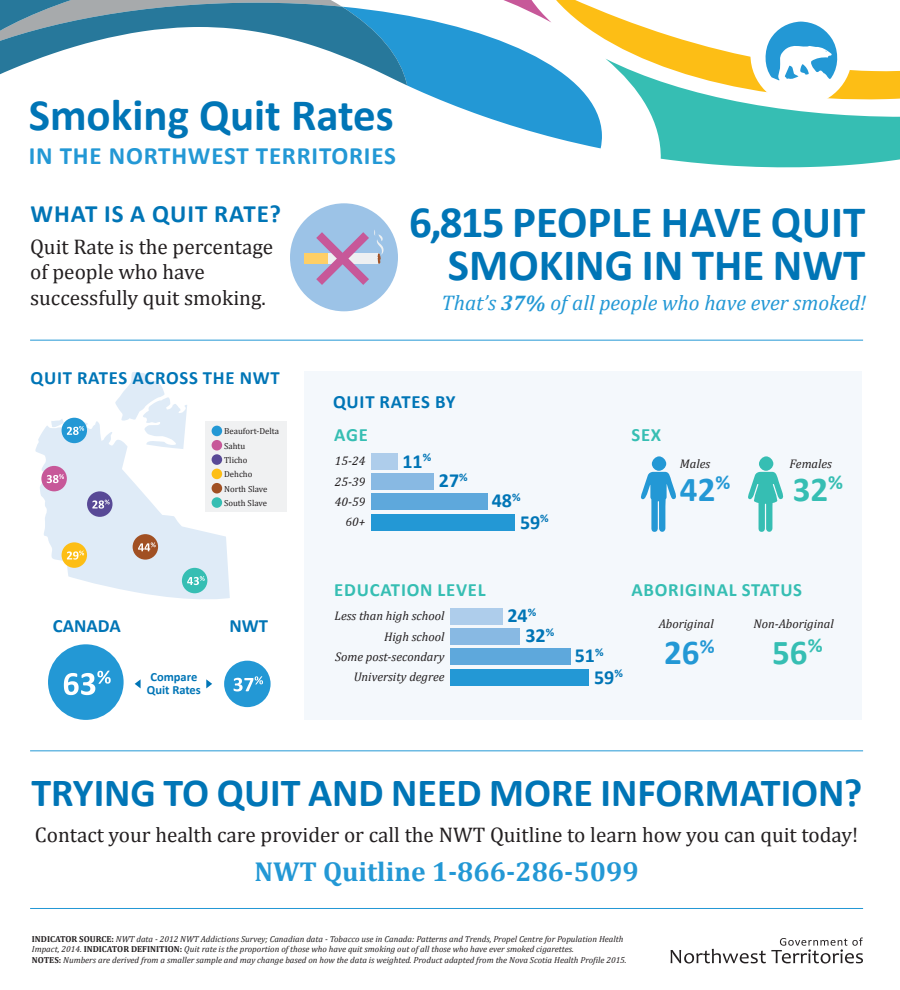
<style>
.page{position:relative;width:900px;height:990px;background:#fff}
.page>*{position:absolute;margin:0;border:0;box-sizing:border-box;transform-origin:0 0}
.t1{font:700 45px/42.5px "Calibri";color:#0075b6;text-align:right}
.t2{font:700 40px "Calibri";color:#0075b6}
.t3{font:700 35px "Calibri";color:#2398d5}
.t4{font:700 35px "Calibri";color:#36beb3}
.t5{font:700 27.5px "Cambria";color:#2398d5}
.t6{font:700 25px "Calibri";letter-spacing:.03em;color:#2398d5}
.t7{font:700 25px "Calibri";letter-spacing:.04em;color:#0075b6}
.t8{font:21.25px/25.5px "Cambria";color:#231f20}
.t9{font:italic 21.25px "Cambria";color:#2398d5}
.t10{font:700 20px "Calibri";color:#0075b6}
.t11{font:700 18.75px "Calibri";letter-spacing:.04em;color:#0075b6}
.t12{font:700 18.75px "Calibri";letter-spacing:.04em;color:#36beb3}
.t13{font:italic 12.5px "Cambria";color:#231f20}
.t14{font:700 12.5px "Calibri";color:#0075b6}
.t15{font:italic 8.75px/10.5px "Cambria";color:#231f20}
.t16{font:8.75px "Cambria";color:#231f20}
.s1{font-weight:700}
.s2{font-weight:700;font-style:normal}
</style>
<div class="page">
<svg style="left:494px;top:103px;width:108px;height:45px;fill:#2398d5"></svg>
<svg style="left:551px;top:0;width:79px;height:103px"></svg>
<svg style="left:0;top:0;width:551px;height:120px"></svg>
<div style="left:304px;top:372px;width:558px;height:348px;background:#f4f8fc"></div>
<svg style="left:671px;top:937px;width:192px;height:27px"></svg>
<div style="left:290px;top:203px;width:108px;height:108px;background:#9cc3e7;border-radius:50%"></div>
<div style="left:304px;top:253px;width:24px;height:11px;background:#fecf66"></div>
<svg style="left:316px;top:230px;width:68px;height:55px"></svg>
<svg style="left:35px;top:421px;width:195px;height:178px;fill:#dfebf7"></svg>
<svg style="left:115px;top:372px;width:72px;height:77px"></svg>
<div style="left:62px;top:418px;width:25px;height:25px;background:#2398d5;border-radius:50%"></div>
<svg style="left:51px;top:419px;width:33px;height:16px"></svg>
<div style="left:41px;top:466px;width:26px;height:25px;background:#c75899;border-radius:50%"></div>
<svg style="left:47px;top:474px;width:17px;height:9px"></svg>
<div style="left:87px;top:491px;width:26px;height:26px;background:#584996;border-radius:50%"></div>
<svg style="left:92px;top:500px;width:18px;height:9px"></svg>
<div style="left:62px;top:542px;width:25px;height:26px;background:#fdbe15;border-radius:50%"></div>
<svg style="left:67px;top:551px;width:17px;height:9px"></svg>
<div style="left:133px;top:534px;width:25px;height:26px;background:#a15023;border-radius:50%"></div>
<svg style="left:138px;top:542px;width:18px;height:9px"></svg>
<div style="left:182px;top:568px;width:25px;height:25px;background:#36beb3;border-radius:50%"></div>
<svg style="left:187px;top:576px;width:18px;height:9px"></svg>
<div style="left:205px;top:421px;width:82px;height:91px;background:#f0f1f2"></div>
<div style="left:212px;top:426px;width:10px;height:10px;background:#2398d5;border-radius:50%"></div>
<div style="left:212px;top:440px;width:10px;height:11px;background:#c75899;border-radius:50%"></div>
<div style="left:212px;top:454px;width:10px;height:11px;background:#584996;border-radius:50%"></div>
<div style="left:212px;top:469px;width:10px;height:10px;background:#fdbe15;border-radius:50%"></div>
<div style="left:212px;top:483px;width:10px;height:11px;background:#a15023;border-radius:50%"></div>
<div style="left:212px;top:497px;width:10px;height:11px;background:#36beb3;border-radius:50%"></div>
<div style="left:371px;top:453px;width:26px;height:17px;background:#aecdeb"></div>
<div style="left:371px;top:473px;width:63px;height:17px;background:#88b9e3"></div>
<div style="left:371px;top:494px;width:116px;height:16px;background:#5ea8dc"></div>
<div style="left:371px;top:514px;width:144px;height:17px;background:#2398d5"></div>
<hr style="left:30px;top:340px;width:833px;height:1px;background:#2398d5">
<div style="left:224px;top:661px;width:47px;height:46px;background:#2398d5;border-radius:50%"></div>
<svg style="left:234px;top:676px;width:29px;height:15px"></svg>
<div style="left:48px;top:644px;width:76px;height:76px;background:#2398d5;border-radius:50%"></div>
<svg style="left:64px;top:671px;width:47px;height:24px"></svg>
<div style="left:759px;top:456px;width:14px;height:15px;background:#36beb3;border-radius:50%"></div>
<svg style="left:748px;top:472px;width:36px;height:60px"></svg>
<div style="left:652px;top:456px;width:14px;height:15px;background:#2398d5;border-radius:50%"></div>
<svg style="left:641px;top:472px;width:35px;height:60px"></svg>
<div style="left:450px;top:608px;width:53px;height:17px;background:#aecdeb"></div>
<div style="left:450px;top:628px;width:70px;height:17px;background:#88b9e3"></div>
<div style="left:450px;top:648px;width:120px;height:17px;background:#5ea8dc"></div>
<div style="left:450px;top:669px;width:139px;height:17px;background:#2398d5"></div>
<svg style="left:206px;top:679px;width:6px;height:9px"></svg>
<svg style="left:135px;top:679px;width:6px;height:9px"></svg>
<hr style="left:30px;top:751px;width:833px;height:1px;background:#2398d5">
<svg style="left:605px;top:22px;width:295px;height:146px"></svg>
<hr style="left:30px;top:908px;width:833px;height:1px;background:#2398d5">
<p class="t1" style="left:29px;top:94px;width:366px">Smoking Quit Rates</p>
<p class="t6" style="left:29px;top:140px;width:369px">IN THE NORTHWEST TERRITORIES</p>
<p class="t7" style="left:31px;top:198px;width:252px">WHAT IS A QUIT RATE?</p>
<p class="t8" style="left:30px;top:234px;width:245px">Quit Rate is the percentage of people who have successfully quit smoking.</p>
<p class="t1" style="left:409px;top:201px;width:458px">6,815 PEOPLE HAVE QUIT<br>SMOKING IN THE NWT</p>
<p class="t9" style="left:442px;top:288px;width:426px">That’s <span class="s1">37%</span> of all people who have ever smoked!</p>
<p class="t11" style="left:30px;top:366px;width:251px">QUIT RATES ACROSS THE NWT</p>
<p class="t16" style="left:224px;top:426px;width:57px">Beaufort-Delta</p>
<p class="t16" style="left:224px;top:441px;width:23px">Sahtu</p>
<p class="t16" style="left:224px;top:455px;width:25px">Tlicho</p>
<p class="t16" style="left:224px;top:469px;width:30px">Dehcho</p>
<p class="t16" style="left:224px;top:483px;width:45px">North Slave</p>
<p class="t16" style="left:224px;top:498px;width:44px">South Slave</p>
<p class="t11" style="left:53px;top:614px;width:69px">CANADA</p>
<p class="t11" style="left:229px;top:614px;width:40px">NWT</p>
<p class="t14" style="left:150px;top:669px;width:48px">Compare</p>
<p class="t14" style="left:147px;top:681px;width:56px">Quit Rates</p>
<p class="t11" style="left:333px;top:390px;width:124px">QUIT RATES BY</p>
<p class="t12" style="left:334px;top:423px;width:35px">AGE</p>
<p class="t13" style="left:335px;top:473px;width:32px">25-39</p>
<p class="t13" style="left:335px;top:493px;width:32px">40-59</p>
<p class="t13" style="left:345px;top:513px;width:21px">60+</p>
<p class="t13" style="left:335px;top:452px;width:32px">15-24</p>
<p class="t10" style="left:402px;top:448px;width:30px">11<sup>%</sup></p>
<p class="t10" style="left:439px;top:468px;width:30px">27<sup>%</sup></p>
<p class="t10" style="left:492px;top:488px;width:30px">48<sup>%</sup></p>
<p class="t10" style="left:520px;top:509px;width:30px">59<sup>%</sup></p>
<p class="t12" style="left:631px;top:423px;width:31px">SEX</p>
<p class="t13" style="left:680px;top:455px;width:32px">Males</p>
<p class="t3" style="left:680px;top:467px;width:52px">42<sup>%</sup></p>
<p class="t13" style="left:790px;top:455px;width:44px">Females</p>
<p class="t4" style="left:793px;top:467px;width:52px">32<sup>%</sup></p>
<p class="t12" style="left:334px;top:578px;width:153px">EDUCATION LEVEL</p>
<p class="t13" style="left:384px;top:627px;width:62px">High school</p>
<p class="t13" style="left:335px;top:648px;width:111px">Some post-secondary</p>
<p class="t13" style="left:354px;top:668px;width:92px">University degree</p>
<p class="t13" style="left:335px;top:607px;width:111px">Less than high school</p>
<p class="t10" style="left:507px;top:603px;width:30px">24<sup>%</sup></p>
<p class="t10" style="left:525px;top:623px;width:30px">32<sup>%</sup></p>
<p class="t10" style="left:575px;top:643px;width:30px">51<sup>%</sup></p>
<p class="t10" style="left:594px;top:664px;width:30px">59<sup>%</sup></p>
<p class="t12" style="left:631px;top:578px;width:172px">ABORIGINAL STATUS</p>
<p class="t13" style="left:659px;top:614px;width:57px">Aboriginal</p>
<p class="t3" style="left:664px;top:630px;width:52px">26<sup>%</sup></p>
<p class="t13" style="left:754px;top:614px;width:82px">Non-Aboriginal</p>
<p class="t4" style="left:772px;top:630px;width:52px">56<sup>%</sup></p>
<p class="t2" style="left:31px;top:768px;width:832px">TRYING TO QUIT AND NEED MORE INFORMATION?</p>
<p class="t8" style="left:35px;top:822px;width:825px">Contact your health care provider or call the NWT Quitline to learn how you can quit today!</p>
<p class="t5" style="left:254px;top:852px;width:386px">NWT Quitline 1-866-286-5099</p>
<p class="t15" style="left:32px;top:933px;width:593px"><span class="s2">INDICATOR SOURCE:</span> NWT data - 2012 NWT Addictions Survey; Canadian data - Tobacco use in Canada: Patterns and Trends, Propel Centre for Population Health<br>Impact, 2014. <span class="s2">INDICATOR DEFINITION:</span> Quit rate is the proportion of those who have quit smoking out of all those who have ever smoked cigarettes.</p>
<p class="t15" style="left:32px;top:954px;width:596px"><span class="s2">NOTES:</span> Numbers are derived from a smaller sample and may change based on how the data is weighted. Product adapted from the Nova Scotia Health Profile 2015.</p>
</div>
